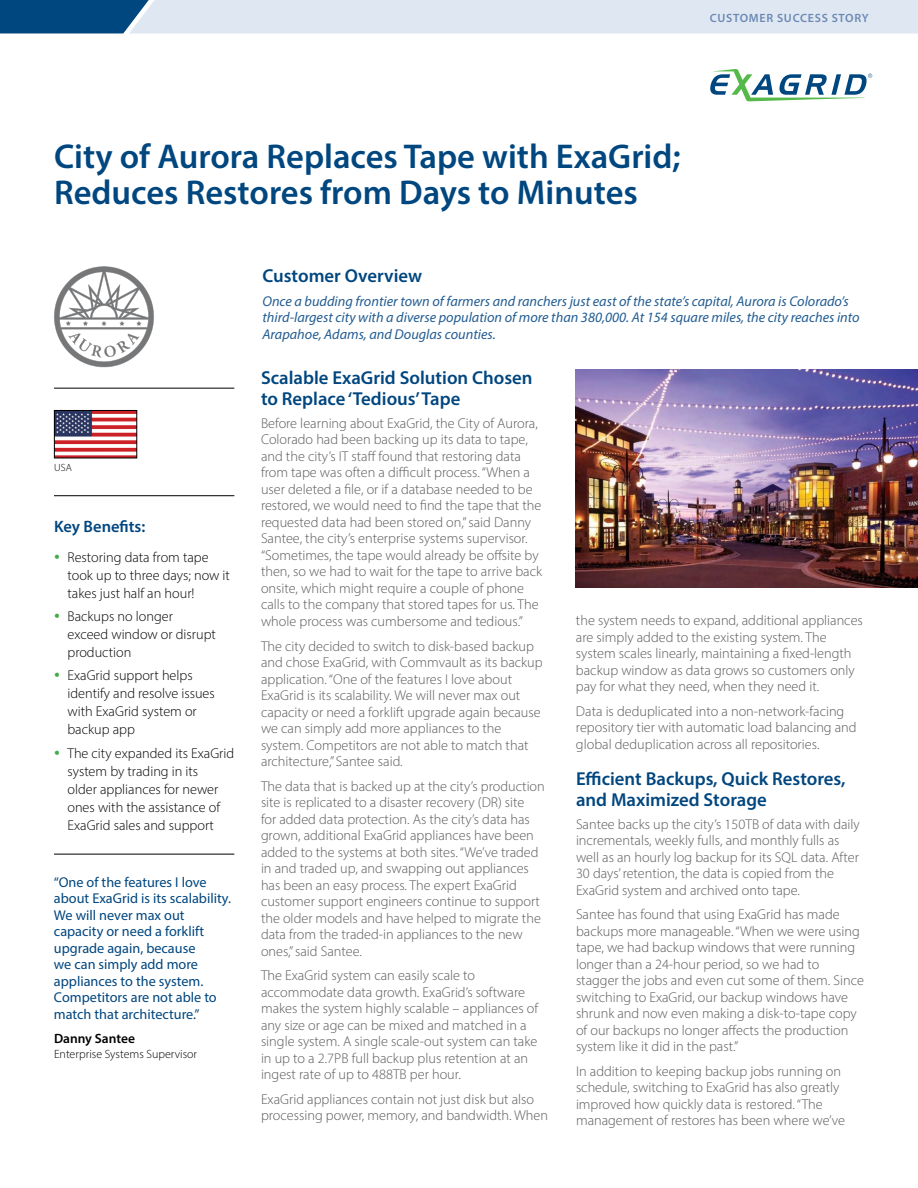
<style>
.page{position:relative;width:918px;height:1188px;background:#fff}
.page>*{position:absolute;margin:0;border:0;box-sizing:border-box;transform-origin:0 0}
.t1{font:600 34.5px/36px "Myriad Pro";color:#00467f}
.t2{font:600 18.75px/21px "Myriad Pro";color:#00467f}
.t3{font:600 16.5px "Myriad Pro";color:#00467f}
.t4{font:300 14.25px/16.5px "Myriad Pro";color:#58595b}
.t5{font:300 14.25px/18px "Myriad Pro";color:#000}
.t6{font:italic 14.25px/16.5px "Myriad Pro";color:#235d92}
.t7{font:14.25px/16.5px "Myriad Pro";color:#00467f}
.t8{font:600 13.5px "Myriad Pro";color:#000}
.t9{font:300 12px "Myriad Pro";color:#000}
.t10{font:600 12px "Myriad Pro";letter-spacing:.06em;color:#6c89b4}
.t11{font:300 10.5px "Myriad Pro";color:#000}
</style>
<div class="page">
<svg style="left:0;top:0;width:918px;height:33px;background:#bed0e0"></svg>
<svg style="left:710px;top:69px;width:162px;height:33px"></svg>
<img style="left:54px;top:266px;width:100px;height:102px">
<img style="left:576px;top:370px;width:342px;height:217px">
<img style="left:56px;top:412px;width:79px;height:44px">
<div style="left:54px;top:410px;width:83px;height:48px;border:1px solid #000"></div>
<hr style="left:54px;top:495px;width:180px;height:1px;background:#000">
<hr style="left:54px;top:854px;width:180px;height:1px;background:#000">
<hr style="left:54px;top:388px;width:180px;height:1px;background:#000">
<p class="t10" style="left:710px;top:10px;width:161px">CUSTOMER SUCCESS STORY</p>
<h1 class="t1" style="left:54px;top:138px;width:628px">City of Aurora Replaces Tape with ExaGrid;<br>Reduces Restores from Days to Minutes</h1>
<p class="t11" style="left:54px;top:462px;width:20px">USA</p>
<p class="t3" style="left:54px;top:515px;width:93px">Key Benefits:</p>
<p class="t5" style="left:67px;top:548px;width:164px">Restoring data from tape took up to three days; now it takes just half an hour!</p>
<p class="t5" style="left:67px;top:607px;width:150px">Backups no longer exceed window or disrupt production</p>
<p class="t5" style="left:67px;top:667px;width:149px">ExaGrid support helps identify and resolve issues with ExaGrid system or backup app</p>
<p class="t5" style="left:67px;top:744px;width:168px">The city expanded its ExaGrid system by trading in its<br>older appliances for newer ones with the assistance of<br>ExaGrid sales and support</p>
<p class="t7" style="left:54px;top:873px;width:179px">“One of the features I love about ExaGrid is its scalability.<br>We will never max out capacity or need a forklift upgrade again, because<br>we can simply add more appliances to the system.<br>Competitors are not able to match that architecture.”</p>
<p class="t8" style="left:54px;top:1030px;width:83px">Danny Santee</p>
<p class="t9" style="left:54px;top:1047px;width:145px">Enterprise Systems Supervisor</p>
<h2 class="t2" style="left:262px;top:265px;width:161px">Customer Overview</h2>
<p class="t6" style="left:262px;top:292px;width:599px">Once a budding frontier town of farmers and ranchers just east of the state’s capital, Aurora is Colorado’s third-largest city with a diverse population of more than 380,000. At 154 square miles, the city reaches into<br>Arapahoe, Adams, and Douglas counties.</p>
<h2 class="t2" style="left:261px;top:366px;width:273px">Scalable ExaGrid Solution Chosen to Replace ‘Tedious’ Tape</h2>
<p class="t4" style="left:261px;top:415px;width:283px">Before learning about ExaGrid, the City of Aurora, Colorado had been backing up its data to tape, and the city’s IT staff found that restoring data from tape was often a difficult process. “When a user deleted a file, or if a database needed to be restored, we would need to find the tape that the requested data had been stored on,” said Danny Santee, the city’s enterprise systems supervisor. “Sometimes, the tape would already be offsite by then, so we had to wait for the tape to arrive back onsite, which might require a couple of phone calls to the company that stored tapes for us. The whole process was cumbersome and tedious.”</p>
<p class="t4" style="left:261px;top:637px;width:283px">The city decided to switch to disk-based backup and chose ExaGrid, with Commvault as its backup application. “One of the features I love about ExaGrid is its scalability. We will never max out capacity or need a forklift upgrade again because we can simply add more appliances to the system. Competitors are not able to match that architecture,” Santee said.</p>
<p class="t4" style="left:261px;top:778px;width:285px">The data that is backed up at the city’s production site is replicated to a disaster recovery (DR) site<br>for added data protection. As the city’s data has grown, additional ExaGrid appliances have been added to the systems at both sites. “We’ve traded in and traded up, and swapping out appliances has been an easy process. The expert ExaGrid customer support engineers continue to support the older models and have helped to migrate the data from the traded-in appliances to the new ones,” said Santee.</p>
<p class="t4" style="left:261px;top:967px;width:279px">The ExaGrid system can easily scale to accommodate data growth. ExaGrid’s software makes the system highly scalable – appliances of any size or age can be mixed and matched in a single system. A single scale-out system can take in up to a 2.7PB full backup plus retention at an ingest rate of up to 488TB per hour.</p>
<p class="t4" style="left:261px;top:1091px;width:289px">ExaGrid appliances contain not just disk but also processing power, memory, and bandwidth. When</p>
<p class="t4" style="left:576px;top:612px;width:288px">the system needs to expand, additional appliances are simply added to the existing system. The system scales linearly, maintaining a fixed-length backup window as data grows so customers only pay for what they need, when they need it.</p>
<p class="t4" style="left:576px;top:703px;width:282px">Data is deduplicated into a non-network-facing repository tier with automatic load balancing and global deduplication across all repositories.</p>
<h2 class="t2" style="left:576px;top:767px;width:271px">Efficient Backups, Quick Restores, and Maximized Storage</h2>
<p class="t4" style="left:576px;top:816px;width:285px">Santee backs up the city’s 150TB of data with daily incrementals, weekly fulls, and monthly fulls as well as an hourly log backup for its SQL data. After 30 days’ retention, the data is copied from the ExaGrid system and archived onto tape.</p>
<p class="t4" style="left:576px;top:906px;width:289px">Santee has found that using ExaGrid has made backups more manageable. “When we were using tape, we had backup windows that were running longer than a 24-hour period, so we had to stagger the jobs and even cut some of them. Since switching to ExaGrid, our backup windows have shrunk and now even making a disk-to-tape copy of our backups no longer affects the production system like it did in the past.”</p>
<p class="t4" style="left:576px;top:1063px;width:271px">In addition to keeping backup jobs running on schedule, switching to ExaGrid has also greatly improved how quickly data is restored. “The management of restores has been where we’ve</p>
</div>
